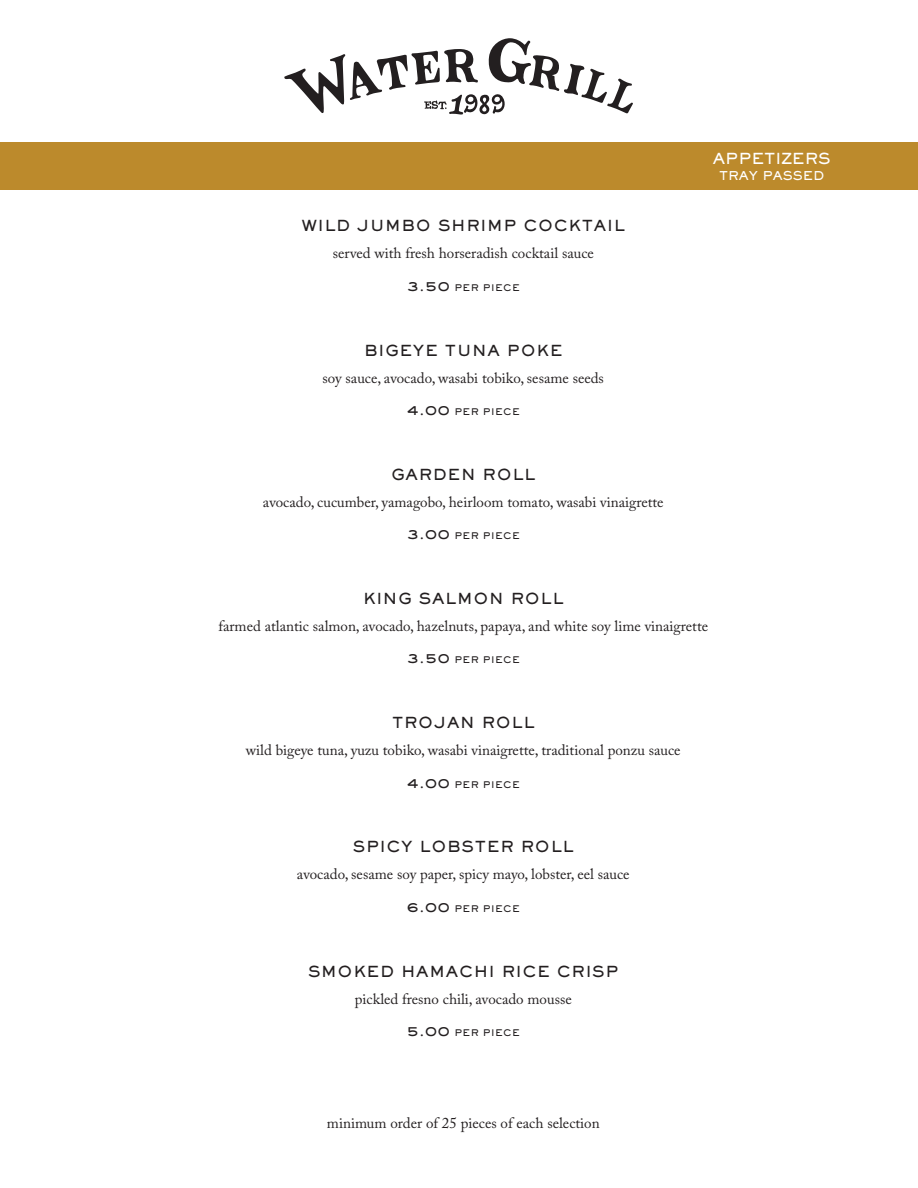
<style>
.page{position:relative;width:918px;height:1188px;background:#fff}
.page>*{position:absolute;margin:0;border:0;box-sizing:border-box;transform-origin:0 0}
.t1{font:15px/27px "Adobe Caslon Pro";color:#231f20;text-align:center}
.t2{font:800 15px "Sackers Gothic Std";color:#fff}
.t3{font:800 12px "Sackers Gothic Std";color:#fff}
.t4{font:800 9px "Sackers Gothic Std";letter-spacing:.05em;color:#231f20}
.s1{font-family:"Sackers Gothic Std";font-weight:800}
.s2{font-size:13.5px}
</style>
<div class="page">
<div style="left:0;top:143px;width:918px;height:47px;background:#bc8a2c"></div>
<svg style="left:284px;top:38px;width:349px;height:77px"></svg>
<p class="t1" style="left:302px;top:213px;width:325px"><span class="s1">WILD JUMBO SHRIMP COCKTAIL </span>served with fresh horseradish cocktail sauce</p>
<p class="t4" style="left:407px;top:281px;width:114px"><span class="s2">3.50</span> PER PIECE</p>
<p class="t1" style="left:323px;top:337px;width:283px"><span class="s1">BIGEYE TUNA POKE<br></span>soy sauce, avocado, wasabi tobiko, sesame seeds</p>
<p class="t4" style="left:407px;top:406px;width:114px"><span class="s2">4.00</span> PER PIECE</p>
<p class="t1" style="left:263px;top:461px;width:402px"><span class="s1">GARDEN ROLL<br></span>avocado, cucumber, yamagobo, heirloom tomato, wasabi vinaigrette</p>
<p class="t4" style="left:407px;top:530px;width:114px"><span class="s2">3.00</span> PER PIECE</p>
<p class="t2" style="left:713px;top:148px;width:119px">APPETIZERS</p>
<p class="t3" style="left:719px;top:168px;width:107px">TRAY PASSED</p>
<p class="t1" style="left:218px;top:585px;width:491px"><span class="s1">KING SALMON ROLL<br></span>farmed atlantic salmon, avocado, hazelnuts, papaya, and white soy lime vinaigrette</p>
<p class="t4" style="left:407px;top:654px;width:114px"><span class="s2">3.50</span> PER PIECE</p>
<p class="t1" style="left:246px;top:709px;width:436px"><span class="s1">TROJAN ROLL<br></span>wild bigeye tuna, yuzu tobiko, wasabi vinaigrette, traditional ponzu sauce</p>
<p class="t4" style="left:407px;top:778px;width:114px"><span class="s2">4.00</span> PER PIECE</p>
<p class="t1" style="left:297px;top:834px;width:334px"><span class="s1">SPICY LOBSTER ROLL<br></span>avocado, sesame soy paper, spicy mayo, lobster, eel sauce</p>
<p class="t4" style="left:407px;top:902px;width:114px"><span class="s2">6.00</span> PER PIECE</p>
<p class="t1" style="left:308px;top:958px;width:312px"><span class="s1">SMOKED HAMACHI RICE CRISP </span>pickled fresno chili, avocado mousse</p>
<p class="t4" style="left:407px;top:1027px;width:114px"><span class="s2">5.00</span> PER PIECE</p>
<p class="t1" style="left:327px;top:1109px;width:274px">minimum order of 25 pieces of each selection</p>
</div>
